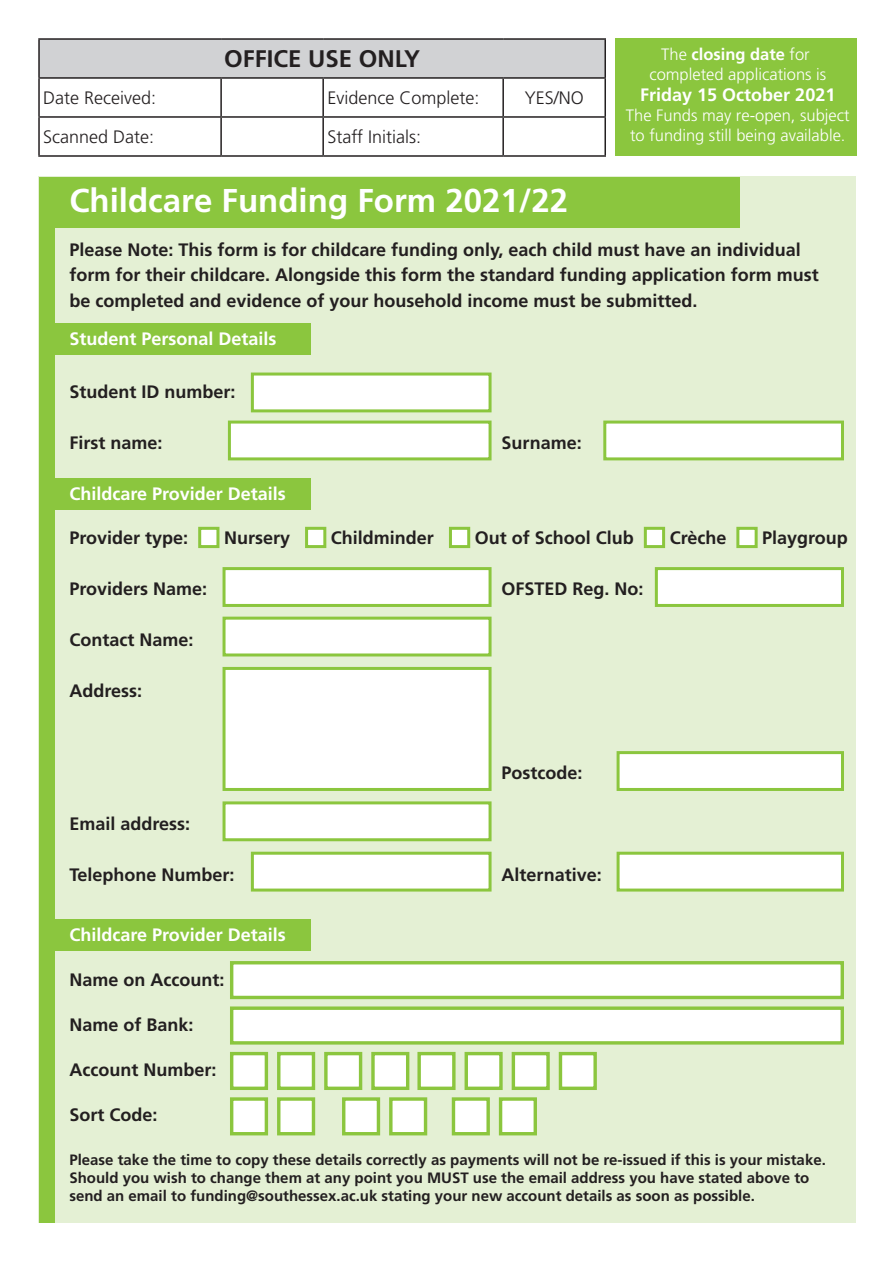
<style>
.page{position:relative;width:893px;height:1263px;background:#fff}
.page>*{position:absolute;margin:0;border:0;box-sizing:border-box;transform-origin:0 0}
.t1{font:700 33px "Frutiger LT Std";color:#fff}
.t2{font:700 24px "Frutiger LT Std";color:#231f20}
.t3{font:700 18px/25.5px "Frutiger LT Std";color:#231f20}
.t4{font:700 18px "Frutiger LT Std";color:#fff}
.t5{font:300 18px "Frutiger LT Std";color:#231f20}
.t6{font:300 16.5px/19.8px "Frutiger LT Std";color:#fff;text-align:center}
.t7{font:700 15px/18px "Frutiger LT Std";color:#231f20}
.s1{font-weight:700}
</style>
<div class="page">
<div style="left:38px;top:176px;width:818px;height:1046px;background:#e4f0d4"></div>
<div style="left:39px;top:39px;width:566px;height:39px;background:#d1d2d4"></div>
<hr style="left:38px;top:38px;width:183px;height:2px;background:#231f20">
<hr style="left:38px;top:40px;width:2px;height:37px;background:#231f20">
<hr style="left:221px;top:38px;width:102px;height:2px;background:#231f20">
<hr style="left:323px;top:38px;width:180px;height:2px;background:#231f20">
<hr style="left:503px;top:38px;width:103px;height:2px;background:#231f20">
<hr style="left:604px;top:40px;width:2px;height:37px;background:#231f20">
<hr style="left:38px;top:77px;width:183px;height:2px;background:#231f20">
<hr style="left:38px;top:79px;width:2px;height:37px;background:#231f20">
<hr style="left:221px;top:77px;width:102px;height:2px;background:#231f20">
<hr style="left:220px;top:79px;width:2px;height:37px;background:#231f20">
<hr style="left:323px;top:77px;width:180px;height:2px;background:#231f20">
<hr style="left:322px;top:79px;width:2px;height:37px;background:#231f20">
<hr style="left:503px;top:77px;width:103px;height:2px;background:#231f20">
<hr style="left:502px;top:79px;width:2px;height:37px;background:#231f20">
<hr style="left:604px;top:79px;width:2px;height:37px;background:#231f20">
<hr style="left:38px;top:116px;width:183px;height:2px;background:#231f20">
<hr style="left:38px;top:118px;width:2px;height:37px;background:#231f20">
<hr style="left:221px;top:116px;width:102px;height:2px;background:#231f20">
<hr style="left:220px;top:118px;width:2px;height:37px;background:#231f20">
<hr style="left:323px;top:116px;width:180px;height:2px;background:#231f20">
<hr style="left:322px;top:118px;width:2px;height:37px;background:#231f20">
<hr style="left:503px;top:116px;width:103px;height:2px;background:#231f20">
<hr style="left:502px;top:118px;width:2px;height:37px;background:#231f20">
<hr style="left:604px;top:118px;width:2px;height:37px;background:#231f20">
<hr style="left:38px;top:155px;width:183px;height:2px;background:#231f20">
<hr style="left:221px;top:155px;width:102px;height:2px;background:#231f20">
<hr style="left:323px;top:155px;width:180px;height:2px;background:#231f20">
<hr style="left:503px;top:155px;width:103px;height:2px;background:#231f20">
<div style="left:198px;top:527px;width:21px;height:21px;background:#fff;border:3px solid #8bc63e"></div>
<div style="left:305px;top:527px;width:21px;height:21px;background:#fff;border:3px solid #8bc63e"></div>
<div style="left:449px;top:527px;width:21px;height:21px;background:#fff;border:3px solid #8bc63e"></div>
<div style="left:644px;top:527px;width:21px;height:21px;background:#fff;border:3px solid #8bc63e"></div>
<div style="left:736px;top:527px;width:22px;height:21px;background:#fff;border:3px solid #8bc63e"></div>
<div style="left:39px;top:177px;width:16px;height:1045px;background:#8bc63e"></div>
<div style="left:47px;top:177px;width:693px;height:50px;background:#8bc63e"></div>
<div style="left:47px;top:323px;width:263px;height:31px;background:#8bc63e"></div>
<div style="left:47px;top:478px;width:263px;height:31px;background:#8bc63e"></div>
<div style="left:47px;top:920px;width:263px;height:31px;background:#8bc63e"></div>
<div style="left:251px;top:372px;width:241px;height:40px;background:#fff;border:3px solid #8bc63e"></div>
<div style="left:228px;top:421px;width:264px;height:39px;background:#fff;border:3px solid #8bc63e"></div>
<div style="left:223px;top:567px;width:269px;height:40px;background:#fff;border:3px solid #8bc63e"></div>
<div style="left:223px;top:617px;width:269px;height:39px;background:#fff;border:3px solid #8bc63e"></div>
<div style="left:223px;top:801px;width:269px;height:40px;background:#fff;border:3px solid #8bc63e"></div>
<div style="left:251px;top:852px;width:241px;height:39px;background:#fff;border:3px solid #8bc63e"></div>
<div style="left:617px;top:852px;width:227px;height:39px;background:#fff;border:3px solid #8bc63e"></div>
<div style="left:223px;top:667px;width:269px;height:124px;background:#fff;border:3px solid #8bc63e"></div>
<div style="left:603px;top:421px;width:241px;height:39px;background:#fff;border:3px solid #8bc63e"></div>
<div style="left:655px;top:567px;width:189px;height:40px;background:#fff;border:3px solid #8bc63e"></div>
<div style="left:617px;top:751px;width:227px;height:40px;background:#fff;border:3px solid #8bc63e"></div>
<div style="left:615px;top:38px;width:241px;height:118px;background:#8bc63e"></div>
<div style="left:230px;top:961px;width:614px;height:38px;background:#fff;border:3px solid #8bc63e"></div>
<div style="left:230px;top:1006px;width:614px;height:38px;background:#fff;border:3px solid #8bc63e"></div>
<div style="left:230px;top:1097px;width:38px;height:38px;background:#fff;border:3px solid #8bc63e"></div>
<div style="left:230px;top:1052px;width:38px;height:38px;background:#fff;border:3px solid #8bc63e"></div>
<div style="left:324px;top:1052px;width:38px;height:38px;background:#fff;border:3px solid #8bc63e"></div>
<div style="left:417px;top:1052px;width:39px;height:38px;background:#fff;border:3px solid #8bc63e"></div>
<div style="left:512px;top:1052px;width:38px;height:38px;background:#fff;border:3px solid #8bc63e"></div>
<div style="left:342px;top:1097px;width:38px;height:38px;background:#fff;border:3px solid #8bc63e"></div>
<div style="left:452px;top:1097px;width:38px;height:38px;background:#fff;border:3px solid #8bc63e"></div>
<div style="left:277px;top:1097px;width:38px;height:38px;background:#fff;border:3px solid #8bc63e"></div>
<div style="left:277px;top:1052px;width:38px;height:38px;background:#fff;border:3px solid #8bc63e"></div>
<div style="left:371px;top:1052px;width:38px;height:38px;background:#fff;border:3px solid #8bc63e"></div>
<div style="left:465px;top:1052px;width:38px;height:38px;background:#fff;border:3px solid #8bc63e"></div>
<div style="left:559px;top:1052px;width:38px;height:38px;background:#fff;border:3px solid #8bc63e"></div>
<div style="left:389px;top:1097px;width:38px;height:38px;background:#fff;border:3px solid #8bc63e"></div>
<div style="left:499px;top:1097px;width:38px;height:38px;background:#fff;border:3px solid #8bc63e"></div>
<p class="t2" style="left:224px;top:45px;width:198px">OFFICE USE ONLY</p>
<p class="t5" style="left:43px;top:88px;width:115px">Date Received:</p>
<p class="t5" style="left:327px;top:88px;width:154px">Evidence Complete:</p>
<p class="t5" style="left:525px;top:88px;width:61px">YES/NO</p>
<p class="t5" style="left:43px;top:127px;width:113px">Scanned Date:</p>
<p class="t5" style="left:327px;top:127px;width:95px">Staff Initials:</p>
<p class="t1" style="left:69px;top:181px;width:500px">Childcare Funding Form 2021/22</p>
<p class="t6" style="left:649px;top:45px;width:178px">The <span class="s1">closing date</span> for completed applications is</p>
<p class="t4" style="left:640px;top:84px;width:197px">Friday 15 October 2021</p>
<p class="t6" style="left:626px;top:106px;width:225px;text-align:left">The Funds may re-open, subject to funding still being available.</p>
<p class="t3" style="left:69px;top:237px;width:751px">Please Note: This form is for childcare funding only, each child must have an individual form for their childcare. Alongside this form the standard funding application form must be completed and evidence of your household income must be submitted.</p>
<p class="t4" style="left:69px;top:328px;width:209px">Student Personal Details</p>
<p class="t3" style="left:69px;top:379px;width:168px">Student ID number:</p>
<p class="t3" style="left:69px;top:430px;width:95px">First name:</p>
<p class="t3" style="left:501px;top:430px;width:82px">Surname:</p>
<p class="t4" style="left:69px;top:483px;width:218px">Childcare Provider Details</p>
<p class="t3" style="left:69px;top:525px;width:120px">Provider type:</p>
<p class="t3" style="left:224px;top:525px;width:68px">Nursery</p>
<p class="t3" style="left:331px;top:525px;width:105px">Childminder</p>
<p class="t3" style="left:475px;top:525px;width:161px">Out of School Club</p>
<p class="t3" style="left:670px;top:525px;width:58px">Crèche</p>
<p class="t3" style="left:762px;top:525px;width:87px">Playgroup</p>
<p class="t3" style="left:69px;top:576px;width:139px">Providers Name:</p>
<p class="t3" style="left:501px;top:576px;width:144px">OFSTED Reg. No:</p>
<p class="t3" style="left:69px;top:627px;width:126px">Contact Name:</p>
<p class="t3" style="left:69px;top:678px;width:74px">Address:</p>
<p class="t3" style="left:501px;top:760px;width:82px">Postcode:</p>
<p class="t3" style="left:69px;top:811px;width:122px">Email address:</p>
<p class="t3" style="left:69px;top:862px;width:167px">Telephone Number:</p>
<p class="t3" style="left:501px;top:862px;width:102px">Alternative:</p>
<p class="t4" style="left:69px;top:924px;width:218px">Childcare Provider Details</p>
<p class="t3" style="left:69px;top:967px;width:156px">Name on Account:</p>
<p class="t3" style="left:69px;top:1012px;width:126px">Name of Bank:</p>
<p class="t3" style="left:69px;top:1057px;width:148px">Account Number:</p>
<p class="t3" style="left:69px;top:1102px;width:90px">Sort Code:</p>
<p class="t7" style="left:69px;top:1151px;width:758px">Please take the time to copy these details correctly as payments will not be re-issued if this is your mistake.<br>Should you wish to change them at any point you MUST use the email address you have stated above to send an email to funding@southessex.ac.uk stating your new account details as soon as possible.</p>
</div>
